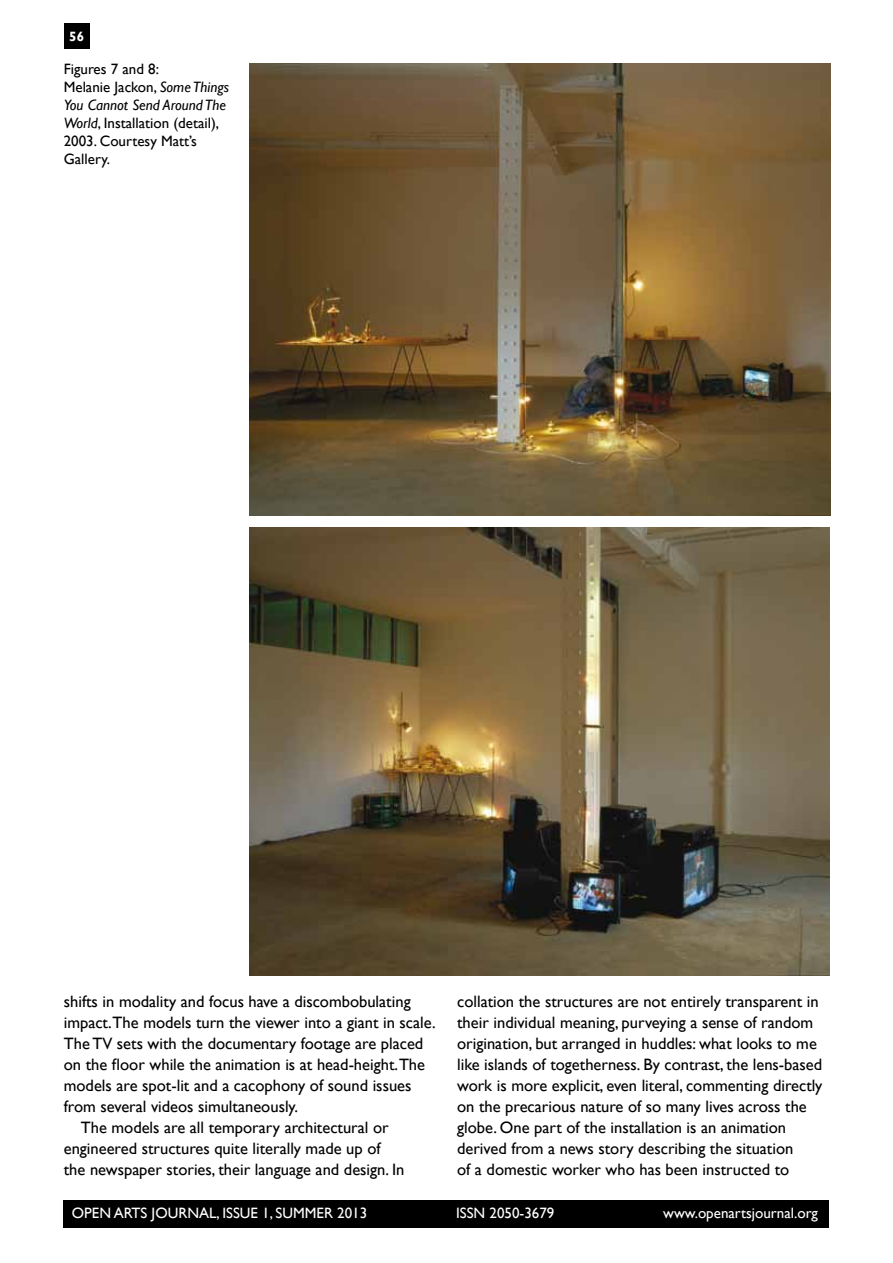
<style>
.page{position:relative;width:893px;height:1263px;background:#fff}
.page>*{position:absolute;margin:0;border:0;box-sizing:border-box;transform-origin:0 0}
.t1{font:16.5px/21px "Gill Sans";color:#000}
.t2{font:15px/18px "Gill Sans";color:#000}
.t3{font:15px "Gill Sans";color:#fff}
.t4{font:700 13.5px "Gill Sans";color:#fff}
.s1{font-style:italic}
</style>
<div class="page">
<div style="left:64px;top:23px;width:26px;height:26px;background:#000"></div>
<div style="left:64px;top:1200px;width:765px;height:28px;background:#000"></div>
<img style="left:250px;top:64px;width:580px;height:452px">
<img style="left:250px;top:528px;width:579px;height:448px">
<p class="t4" style="left:69px;top:29px;width:16px">56</p>
<p class="t2" style="left:64px;top:60px;width:167px">Figures 7 and 8:<br>Melanie Jackon, <span class="s1">Some Things<br>You Cannot Send Around The<br>World</span>, Installation (detail),<br>2003. Courtesy Matt’s<br>Gallery.</p>
<p class="t1" style="left:64px;top:991px;width:348px">shifts in modality and focus have a discombobulating</p>
<p class="t1" style="left:64px;top:1012px;width:373px">impact.The models turn the viewer into a giant in scale.</p>
<p class="t1" style="left:64px;top:1033px;width:361px">The TV sets with the documentary footage are placed</p>
<p class="t1" style="left:64px;top:1054px;width:363px">on the floor while the animation is at head-height.The</p>
<p class="t1" style="left:64px;top:1075px;width:349px">models are spot-lit and a cacophony of sound issues</p>
<p class="t1" style="left:64px;top:1096px;width:236px">from several videos simultaneously.</p>
<p class="t1" style="left:81px;top:1117px;width:309px">The models are all temporary architectural or</p>
<p class="t1" style="left:64px;top:1138px;width:318px">engineered structures quite literally made up of</p>
<p class="t1" style="left:64px;top:1159px;width:342px">the newspaper stories, their language and design. In</p>
<p class="t1" style="left:457px;top:991px;width:367px">collation the structures are not entirely transparent in their individual meaning, purveying a sense of random origination, but arranged in huddles: what looks to me like islands of togetherness. By contrast, the lens-based work is more explicit, even literal, commenting directly on the precarious nature of so many lives across the globe. One part of the installation is an animation derived from a news story describing the situation<br>of a domestic worker who has been instructed to</p>
<p class="t3" style="left:72px;top:1205px;width:297px">OPEN ARTS JOURNAL, ISSUE 1, SUMMER 2013</p>
<p class="t3" style="left:456px;top:1204px;width:100px">ISSN 2050-3679</p>
<p class="t3" style="left:663px;top:1205px;width:156px">www.openartsjournal.org</p>
</div>
